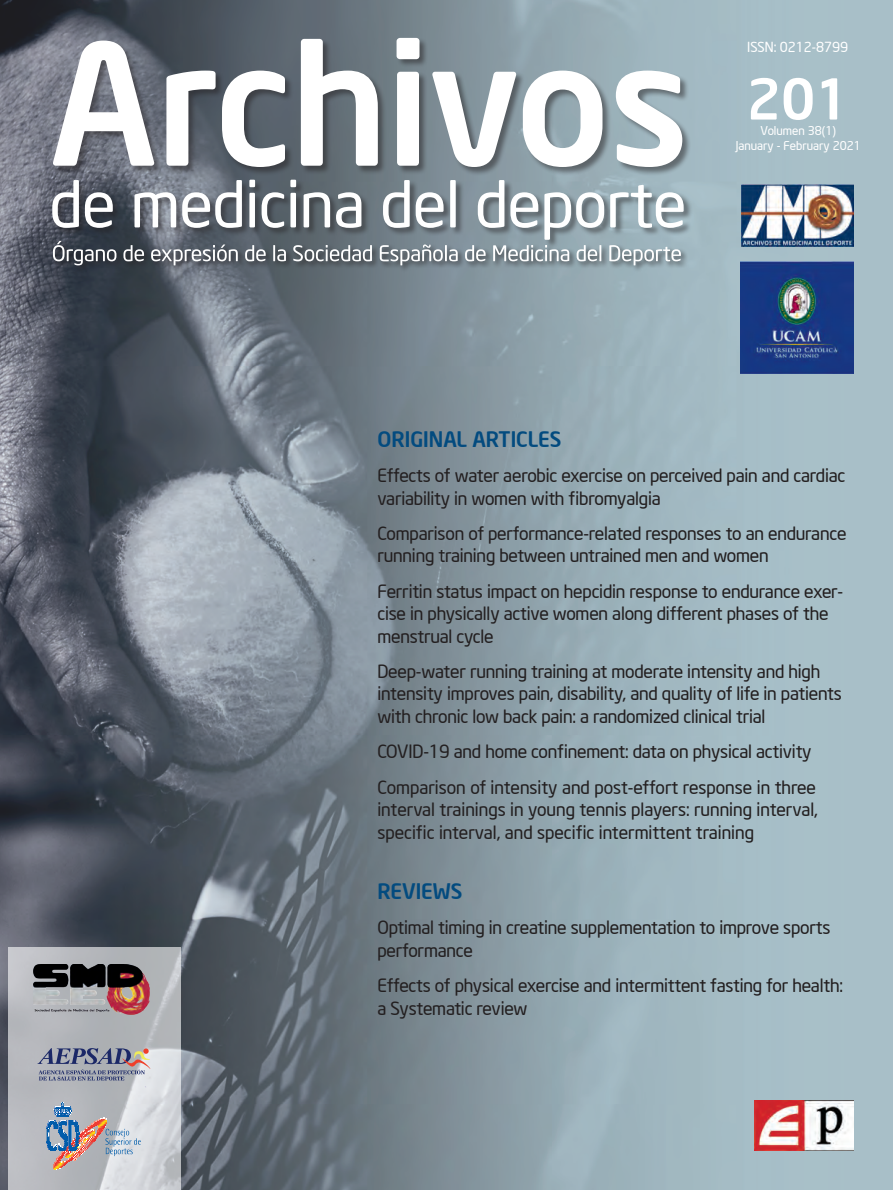
<style>
.page{position:relative;width:893px;height:1190px;background:#fff}
.page>*{position:absolute;margin:0;border:0;box-sizing:border-box;transform-origin:0 0}
.t1{font:500 55.5px "Neo Sans Intel";color:#fff}
.t2{font:500 21px "Neo Sans Intel";color:#034b7f}
.t3{font:18px/22.5px "Neo Sans Intel";letter-spacing:-.01em;color:#231f20}
.t4{font:13.65px "Neo Sans Intel";color:#fff}
.t5{font:12px/15px "Neo Sans Intel";color:#fff;text-align:center}
</style>
<div class="page">
<img style="left:0;top:0;width:892px;height:1189px">
<svg style="left:9px;top:946px;width:172px;height:243px;fill:#b8b9be"></svg>
<div style="left:53px;top:37px;width:638px;height:139px;background:#231f20;opacity:.5"></div>
<svg style="left:53px;top:38px;width:629px;height:129px"></svg>
<div style="left:52px;top:179px;width:640px;height:70px;background:#231f20;opacity:.5"></div>
<div style="left:51px;top:239px;width:637px;height:34px;background:#231f20;opacity:.77"></div>
<svg style="left:52px;top:180px;width:631px;height:85px"></svg>
<img style="left:741px;top:185px;width:112px;height:61px">
<img style="left:740px;top:261px;width:113px;height:112px">
<svg style="left:47px;top:1102px;width:94px;height:67px"></svg>
<svg style="left:37px;top:1047px;width:113px;height:33px"></svg>
<img style="left:33px;top:964px;width:117px;height:50px">
<img style="left:754px;top:1100px;width:98px;height:49px">
<p class="t4" style="left:746px;top:38px;width:102px">ISSN: 0212-8799</p>
<p class="t1" style="left:746px;top:64px;width:104px">201</p>
<p class="t5" style="left:735px;top:122px;width:127px">Volumen 38(1)<br>January - February 2021</p>
<p class="t2" style="left:377px;top:425px;width:185px">ORIGINAL ARTICLES</p>
<p class="t3" style="left:377px;top:464px;width:469px">Effects of water aerobic exercise on perceived pain and cardiac variability in women with fibromyalgia</p>
<p class="t3" style="left:377px;top:521px;width:470px">Comparison of performance-related responses to an endurance running training between untrained men and women</p>
<p class="t3" style="left:377px;top:579px;width:467px">Ferritin status impact on hepcidin response to endurance exer&shy;cise in physically active women along different phases of the menstrual cycle</p>
<p class="t3" style="left:377px;top:659px;width:465px">Deep-water running training at moderate intensity and high intensity improves pain, disability, and quality of life in patients with chronic low back pain: a randomized clinical trial</p>
<p class="t3" style="left:377px;top:740px;width:435px">COVID-19 and home confinement: data on physical activity</p>
<p class="t3" style="left:377px;top:775px;width:442px;text-align:justify">Comparison of intensity and post-effort response in three interval trainings in young tennis players: running interval, specific interval, and specific intermittent training</p>
<p class="t2" style="left:377px;top:877px;width:86px">REVIEWS</p>
<p class="t3" style="left:377px;top:916px;width:454px">Optimal timing in creatine supplementation to improve sports performance</p>
<p class="t3" style="left:377px;top:973px;width:467px">Effects of physical exercise and intermittent fasting for health: a Systematic review</p>
</div>
